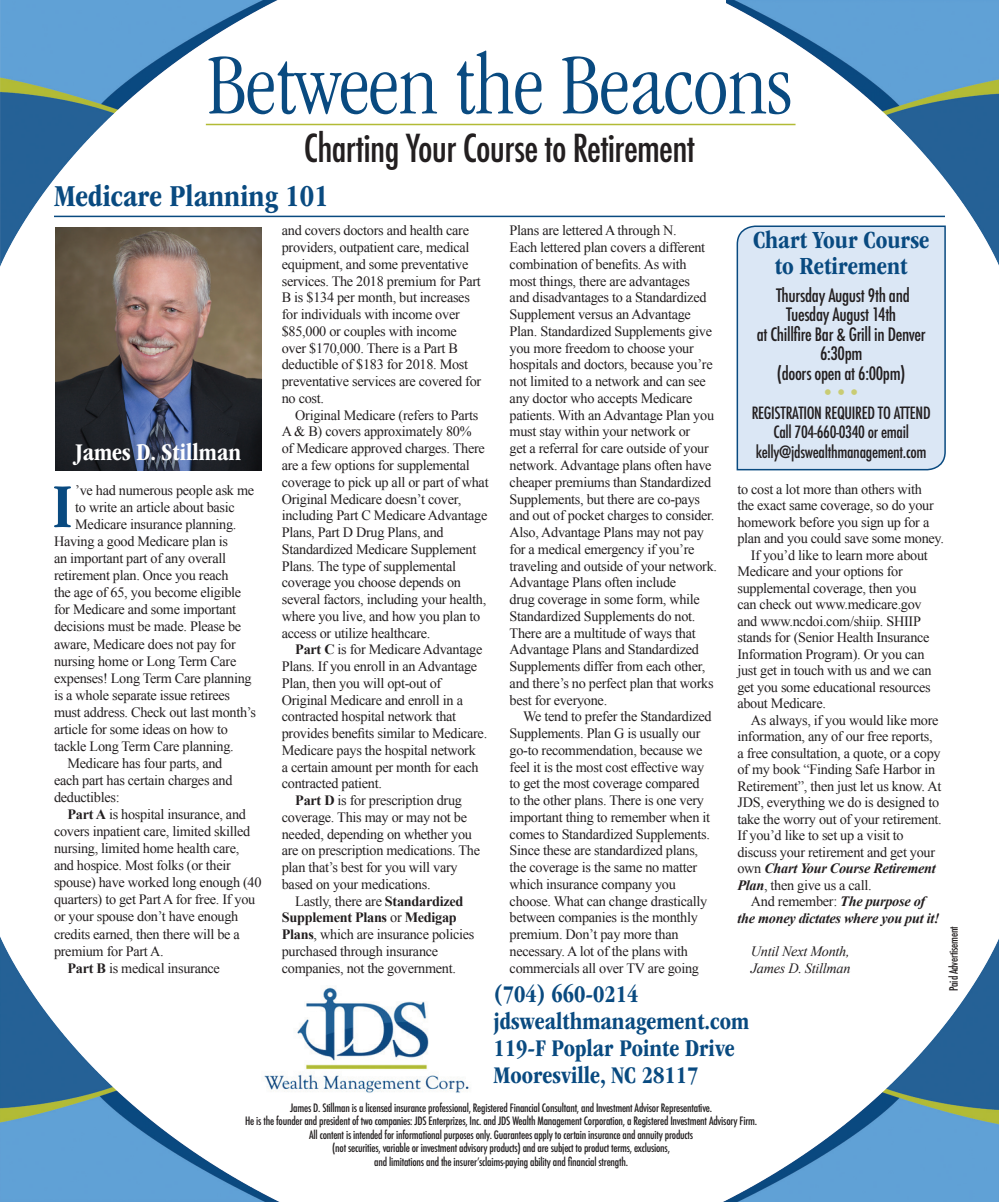
<style>
.page{position:relative;width:999px;height:1202px;background:#fff}
.page>*{position:absolute;margin:0;border:0;box-sizing:border-box;transform-origin:0 0}
.t1{font:300 condensed 88.5px "ITC Garamond Std";color:#094a80}
.t2{font:500 condensed 37.5px "Futura";letter-spacing:-.02em;color:#231f20}
.t3{font:700 condensed 31.5px "ITC Garamond Std";color:#094a80}
.t4{font:700 condensed 25.5px "ITC Garamond Std";color:#094a80}
.t5{font:700 condensed 24.75px "ITC Garamond Std";color:#094a80}
.t6{font:700 condensed 24.75px "ITC Garamond Std";color:#fff}
.t7{font:500 condensed 18px "Futura";letter-spacing:-.02em;color:#231f20}
.t8{font:500 condensed 18px "Futura";color:#c9cc74}
.t9{font:500 condensed 16.5px "Futura";letter-spacing:-.02em;color:#231f20}
.t10{font:14.25px/16.8px "Times New Roman";letter-spacing:-.02em;color:#231f20}
.t11{font:italic 700 14.25px/16.5px "Times New Roman";letter-spacing:-.02em;color:#231f20;text-align:center}
.t12{font:italic 14.25px "Times New Roman";letter-spacing:-.02em;color:#231f20}
.t13{font:500 condensed 11.25px "Futura";letter-spacing:-.02em;color:#231f20}
.s1{font-weight:700}
.s2{font-weight:700;font-style:italic}
.s3{font-weight:400;font-style:normal}
</style>
<div class="page">
<img style="left:0;top:936px;width:280px;height:266px">
<img style="left:727px;top:0;width:272px;height:266px">
<img style="left:723px;top:938px;width:276px;height:264px">
<img style="left:0;top:0;width:281px;height:294px">
<img style="left:262px;top:985px;width:207px;height:108px">
<img style="left:55px;top:227px;width:206px;height:243px">
<hr style="left:206px;top:124px;width:590px;height:1px;background:#b2bb35">
<hr style="left:54px;top:216px;width:891px;height:1px;background:#094a80">
<div style="left:736px;top:225px;width:211px;height:246px;background:#dbe7f5"></div>
<svg style="left:54px;top:486px;width:17px;height:41px"></svg>
<p class="t1" style="left:207px;top:36px;width:586px">Between the Beacons</p>
<p class="t2" style="left:304px;top:124px;width:393px">Charting Your Course to Retirement</p>
<p class="t3" style="left:54px;top:178px;width:276px">Medicare Planning 101</p>
<p class="t10" style="left:282px;top:222px;width:201px">and covers doctors and health care providers, outpatient care, medical equipment, and some preventative services. The 2018 premium for Part<br>B is $134 per month, but increases for individuals with income over $85,000 or couples with income over $170,000. There is a Part B deductible of $183 for 2018. Most preventative services are covered for no cost.</p>
<p class="t10" style="left:282px;top:406px;width:208px;text-indent:13px">Original Medicare (refers to Parts A &amp; B) covers approximately 80%<br>of Medicare approved charges. There are a few options for supplemental coverage to pick up all or part of what Original Medicare doesn’t cover, including Part C Medicare Advantage Plans, Part D Drug Plans, and Standardized Medicare Supplement Plans. The type of supplemental coverage you choose depends on several factors, including your health, where you live, and how you plan to access or utilize healthcare.</p>
<p class="t10" style="left:282px;top:641px;width:207px;text-indent:13px"><span class="s1">Part C</span> is for Medicare Advantage<br>Plans. If you enroll in an Advantage<br>Plan, then you will opt-out of<br>Original Medicare and enroll in a contracted hospital network that provides benefits similar to Medicare.<br>Medicare pays the hospital network<br>a certain amount per month for each contracted patient.</p>
<p class="t10" style="left:282px;top:791px;width:200px;text-indent:13px"><span class="s1">Part D</span> is for prescription drug coverage. This may or may not be needed, depending on whether you are on prescription medications. The plan that’s best for you will vary based on your medications.</p>
<p class="t10" style="left:282px;top:892px;width:194px;text-indent:13px">Lastly, there are <span class="s1">Standardized<br>Supplement Plans</span> or <span class="s1">Medigap<br>Plans</span>, which are insurance policies purchased through insurance companies, not the government.</p>
<p class="t10" style="left:510px;top:222px;width:209px">Plans are lettered A through N.<br>Each lettered plan covers a different combination of benefits. As with<br>most things, there are advantages<br>and disadvantages to a Standardized Supplement versus an Advantage Plan. Standardized Supplements give you more freedom to choose your hospitals and doctors, because you’re not limited to a network and can see any doctor who accepts Medicare patients. With an Advantage Plan you must stay within your network or<br>get a referral for care outside of your network. Advantage plans often have cheaper premiums than Standardized Supplements, but there are co-pays and out of pocket charges to consider.<br>Also, Advantage Plans may not pay for a medical emergency if you’re traveling and outside of your network.<br>Advantage Plans often include<br>drug coverage in some form, while Standardized Supplements do not.<br>There are a multitude of ways that Advantage Plans and Standardized Supplements differ from each other, and there’s no perfect plan that works best for everyone.</p>
<p class="t10" style="left:510px;top:708px;width:203px;text-indent:13px">We tend to prefer the Standardized Supplements. Plan G is usually our go-to recommendation, because we feel it is the most cost effective way to get the most coverage compared to the other plans. There is one very important thing to remember when it comes to Standardized Supplements.<br>Since these are standardized plans, the coverage is the same no matter which insurance company you choose. What can change drastically between companies is the monthly premium. Don’t pay more than necessary. A lot of the plans with commercials all over TV are going</p>
<p class="t4" style="left:753px;top:226px;width:178px">Chart Your Course</p>
<p class="t4" style="left:775px;top:251px;width:135px">to Retirement</p>
<p class="t7" style="left:776px;top:283px;width:135px">Thursday August 9th and</p>
<p class="t7" style="left:786px;top:303px;width:112px">Tuesday August 14th</p>
<p class="t7" style="left:757px;top:322px;width:170px">at Chillfire Bar &amp; Grill in Denver</p>
<p class="t7" style="left:820px;top:342px;width:44px">6:30pm</p>
<p class="t7" style="left:777px;top:361px;width:130px">(doors open at 6:00pm)</p>
<p class="t8" style="left:821px;top:381px;width:41px">•••</p>
<p class="t9" style="left:752px;top:402px;width:181px">REGISTRATION REQUIRED TO ATTEND</p>
<p class="t9" style="left:773px;top:421px;width:137px">Call 704-660-0340 or email</p>
<p class="t9" style="left:756px;top:441px;width:172px">kelly@jdswealthmanagement.com</p>
<p class="t6" style="left:76px;top:438px;width:167px">James D. Stillman</p>
<p class="t10" style="left:737px;top:480px;width:208px">to cost a lot more than others with<br>the exact same coverage, so do your homework before you sign up for a plan and you could save some money.</p>
<p class="t10" style="left:737px;top:546px;width:196px;text-indent:13px">If you’d like to learn more about<br>Medicare and your options for supplemental coverage, then you can check out www.medicare.gov and www.ncdoi.com/shiip. SHIIP stands for (Senior Health Insurance<br>Information Program). Or you can just get in touch with us and we can get you some educational resources about Medicare.</p>
<p class="t10" style="left:737px;top:711px;width:206px;text-indent:13px">As always, if you would like more information, any of our free reports, a free consultation, a quote, or a copy of my book “Finding Safe Harbor in Retirement”, then just let us know. At JDS, everything we do is designed to take the worry out of your retirement.<br>If you’d like to set up a visit to discuss your retirement and get your own <span class="s2">Chart Your Course Retirement Plan</span>, then give us a call.</p>
<p class="t11" style="left:737px;top:893px;width:204px"><span class="s3">And remember:</span> The purpose of<br>the money dictates where you put it!</p>
<p class="t12" style="left:751px;top:941px;width:100px">Until Next Month,</p>
<p class="t12" style="left:751px;top:958px;width:101px">James D. Stillman</p>
<p class="t10" style="left:75px;top:481px;width:180px">’ve had numerous people ask me</p>
<p class="t10" style="left:75px;top:498px;width:161px">to write an article about basic</p>
<p class="t10" style="left:75px;top:516px;width:163px">Medicare insurance planning.</p>
<p class="t10" style="left:54px;top:533px;width:176px">Having a good Medicare plan is</p>
<p class="t10" style="left:54px;top:550px;width:174px">an important part of any overall</p>
<p class="t10" style="left:54px;top:567px;width:176px">retirement plan. Once you reach</p>
<p class="t10" style="left:54px;top:584px;width:189px">the age of 65, you become eligible</p>
<p class="t10" style="left:54px;top:601px;width:184px">for Medicare and some important</p>
<p class="t10" style="left:54px;top:618px;width:189px">decisions must be made. Please be</p>
<p class="t10" style="left:54px;top:635px;width:183px">aware, Medicare does not pay for</p>
<p class="t10" style="left:54px;top:652px;width:184px">nursing home or Long Term Care</p>
<p class="t10" style="left:54px;top:669px;width:199px">expenses! Long Term Care planning</p>
<p class="t10" style="left:54px;top:686px;width:178px">is a whole separate issue retirees</p>
<p class="t10" style="left:54px;top:703px;width:204px">must address. Check out last month’s</p>
<p class="t10" style="left:54px;top:720px;width:176px">article for some ideas on how to</p>
<p class="t10" style="left:54px;top:737px;width:181px">tackle Long Term Care planning.</p>
<p class="t10" style="left:54px;top:754px;width:180px;text-indent:13px">Medicare has four parts, and each part has certain charges and deductibles:</p>
<p class="t10" style="left:54px;top:805px;width:209px;text-indent:13px"><span class="s1">Part A</span> is hospital insurance, and covers inpatient care, limited skilled nursing, limited home health care, and hospice. Most folks (or their spouse) have worked long enough (40 quarters) to get Part A for free. If you or your spouse don’t have enough credits earned, then there will be a premium for Part A.</p>
<p class="t10" style="left:67px;top:959px;width:154px"><span class="s1">Part B</span> is medical insurance</p>
<p class="t13" style="left:946px;top:990px;width:66px;rotate:-90deg">Paid Advertisement</p>
<p class="t5" style="left:494px;top:979px;width:146px">(704) 660-0214</p>
<p class="t5" style="left:494px;top:1006px;width:257px">jdswealthmanagement.com</p>
<p class="t5" style="left:494px;top:1033px;width:243px">119-F Poplar Pointe Drive</p>
<p class="t5" style="left:494px;top:1060px;width:206px">Mooresville, NC 28117</p>
<p class="t13" style="left:290px;top:1100px;width:423px">James D. Stillman is a licensed insurance professional, Registered Financial Consultant, and Investment Advisor Representative.</p>
<p class="t13" style="left:245px;top:1114px;width:514px">He is the founder and president of two companies: JDS Enterprizes, Inc. and JDS Wealth Management Corporation, a Registered Investment Advisory Firm.</p>
<p class="t13" style="left:309px;top:1127px;width:385px">All content is intended for informational purposes only. Guarantees apply to certain insurance and annuity products</p>
<p class="t13" style="left:332px;top:1141px;width:339px">(not securities, variable or investment advisory products) and are subject to product terms, exclusions,</p>
<p class="t13" style="left:374px;top:1154px;width:255px">and limitations and the insurer’sclaims-paying ability and financial strength.</p>
</div>
